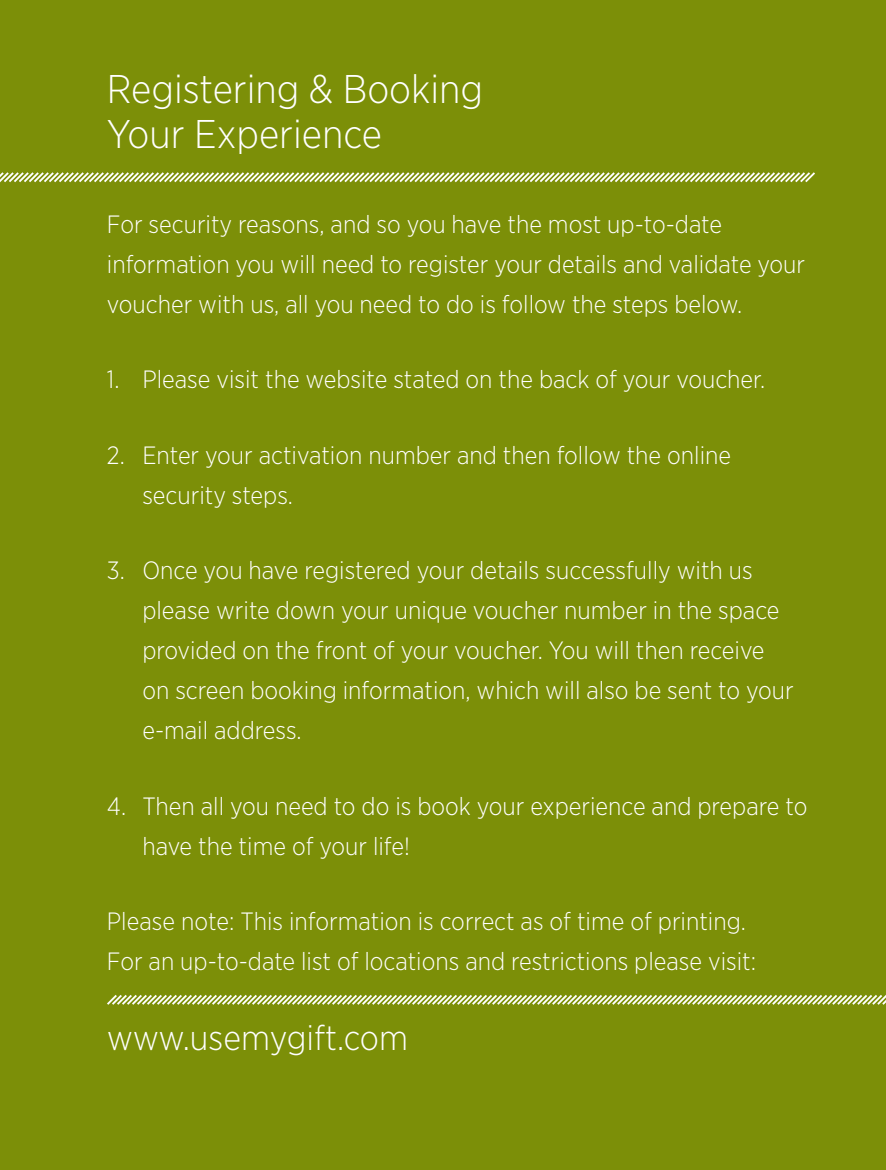
<style>
.page{position:relative;width:886px;height:1170px;background:#fff}
.page>*{position:absolute;margin:0;border:0;box-sizing:border-box;transform-origin:0 0}
.t1{font:300 40px/45px "Gotham Narrow";color:#fff}
.t2{font:300 35px "Gotham Narrow";color:#fff}
.t3{font:300 25px/40px "Gotham Narrow";color:#fff}
</style>
<div class="page">
<div style="left:0;top:0;width:886px;height:1169px;background:#7c8f08"></div>
<svg style="left:0;top:172px;width:815px;height:11px"></svg>
<svg style="left:107px;top:995px;width:779px;height:10px"></svg>
<h1 class="t1" style="left:107px;top:65px;width:378px">Registering &amp; Booking<br>Your Experience</h1>
<p class="t3" style="left:107px;top:203px;width:700px">For security reasons, and so you have the most up-to-date information you will need to register your details and validate your voucher with us, all you need to do is follow the steps below.</p>
<p class="t3" style="left:107px;top:359px;width:660px">1. Please visit the website stated on the back of your voucher.</p>
<p class="t3" style="left:142px;top:434px;width:590px;text-indent:-35px">2. Enter your activation number and then follow the online security steps.</p>
<p class="t3" style="left:142px;top:549px;width:653px;text-indent:-35px">3. Once you have registered your details successfully with us please write down your unique voucher number in the space provided on the front of your voucher. You will then receive on screen booking information, which will also be sent to your e-mail address.</p>
<p class="t3" style="left:142px;top:785px;width:666px;text-indent:-35px">4. Then all you need to do is book your experience and prepare to have the time of your life!</p>
<p class="t3" style="left:107px;top:900px;width:651px">Please note: This information is correct as of time of printing.<br>For an up-to-date list of locations and restrictions please visit:</p>
<h2 class="t2" style="left:107px;top:1016px;width:303px">www.usemygift.com</h2>
</div>
